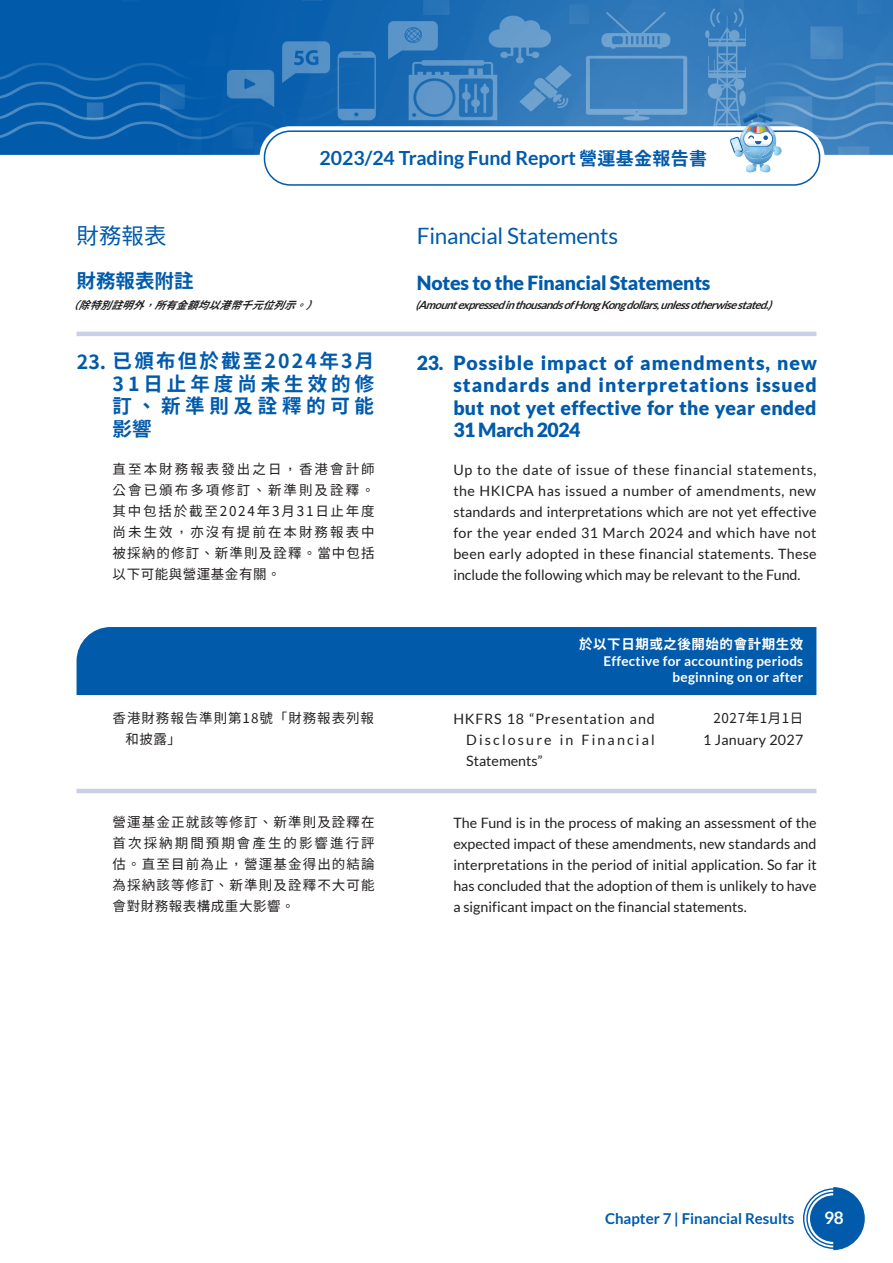
<style>
.page{position:relative;width:893px;height:1263px;background:#fff}
.page>*{position:absolute;margin:0;border:0;box-sizing:border-box;transform-origin:0 0}
.eBig{font:22.5px "Lato";letter-spacing:-.01em;color:#015aaa}
.中文大題{font:22.5px "Taipei Sans TC Beta";color:#015aaa}
.eBig-2{font:900 19.5px/22.5px "Lato";letter-spacing:-.01em;color:#015aaa;text-align:justify}
.中文大題-2{font:700 19.5px/22.5px "Taipei Sans TC Beta";letter-spacing:.115em;color:#015aaa;text-align:justify}
.t1{font:700 19.5px "Lato";color:#015aaa}
.t2{font:700 17.25px "Lato";color:#fff}
.t3{font:700 15px "Lato";color:#015aaa}
.eng{font:14.25px/21px "Lato";color:#231f20;text-align:justify}
.eng-2{font:14.25px "Lato";letter-spacing:.02em;color:#231f20}
.中文大題-3{font:13.5px/21px "Taipei Sans TC Beta";letter-spacing:.085em;color:#231f20;text-align:justify}
.eng-3{font:700 13.5px/16.2px "Lato";letter-spacing:.02em;color:#fff;text-align:right}
.中文大題-4{font:700 13.5px "Taipei Sans TC Beta";letter-spacing:.04em;color:#fff}
.中文大題-5{font:13.5px "Taipei Sans TC Beta";letter-spacing:.04em;color:#231f20}
.t4{font:italic 700 11.25px "Lato";color:#231f20}
.t5{font:italic 700 10.5px "Taipei Sans TC Beta";color:#231f20}
.s1{font-family:"Taipei Sans TC Beta";font-size:18px}
</style>
<div class="page">
<img style="left:0;top:0;width:893px;height:155px">
<svg style="left:803px;top:1187px;width:62px;height:63px"></svg>
<div style="left:260px;top:126px;width:564px;height:64px;background:#fff;border-radius:31px"></div>
<div style="left:264px;top:130px;width:556px;height:56px;border:2px solid #015aaa;border-radius:26px"></div>
<img style="left:743px;top:112px;width:30px;height:1px">
<svg style="left:731px;top:113px;width:52px;height:59px"></svg>
<hr style="left:77px;top:332px;width:739px;height:4px;background:#cacfe8">
<div style="left:77px;top:627px;width:739px;height:68px;background:#015aaa"></div>
<hr style="left:77px;top:789px;width:739px;height:4px;background:#cacfe8">
<p class="中文大題" style="left:77px;top:223px;width:91px">財務報表</p>
<p class="中文大題-2" style="left:77px;top:270px;width:118px">財務報表附註</p>
<h2 class="t1" style="left:320px;top:146px;width:389px">2023/24 Trading Fund Report <span class="s1">營運基金報告書</span></h2>
<p class="eBig" style="left:417px;top:224px;width:203px">Financial Statements</p>
<p class="eBig-2" style="left:417px;top:271px;width:295px">Notes to the Financial Statements</p>
<p class="t5" style="left:68px;top:299px;width:259px">（除特別註明外，所有金額均以港幣千元位列示。）</p>
<p class="t4" style="left:415px;top:299px;width:362px">(AmountexpressedinthousandsofHongKongdollars,unlessotherwisestated.)</p>
<p class="中文大題-2" style="left:77px;top:350px;width:299px">23. 已頒布但於截至2024年3月</p>
<p class="中文大題-2" style="left:113px;top:373px;width:263px">31日止年度尚未生效的修訂、新準則及詮釋的可能影響</p>
<p class="中文大題-3" style="left:113px;top:459px;width:264px">直至本財務報表發出之日，香港會計師公會已頒布多項修訂、新準則及詮釋。其中包括於截至2024年3月31日止年度尚未生效，亦沒有提前在本財務報表中被採納的修訂、新準則及詮釋。當中包括以下可能與營運基金有關。</p>
<p class="中文大題-3" style="left:125px;top:708px;width:250px;text-indent:-13px">香港財務報告準則第18號「財務報表列報和披露」</p>
<p class="eBig-2" style="left:417px;top:351px;width:28px">23.</p>
<p class="eBig-2" style="left:453px;top:351px;width:365px">Possible impact of amendments, new standards and interpretations issued but not yet effective for the year ended 31 March 2024</p>
<p class="eng" style="left:453px;top:459px;width:365px">Up to the date of issue of these financial statements, the HKICPA has issued a number of amendments, new standards and interpretations which are not yet effective for the year ended 31 March 2024 and which have not been early adopted in these financial statements. These include the following which may be relevant to the Fund.</p>
<p class="中文大題-4" style="left:579px;top:636px;width:226px">於以下日期或之後開始的會計期生效</p>
<p class="eng-3" style="left:603px;top:652px;width:201px">Effective for accounting periods beginning on or after</p>
<p class="中文大題-5" style="left:714px;top:711px;width:91px">2027年1月1日</p>
<p class="eng-2" style="left:703px;top:732px;width:102px">1 January 2027</p>
<p class="eng" style="left:466px;top:708px;width:190px;text-indent:-13px">HKFRS 18 “Presentation and Disclosure in Financial Statements”</p>
<p class="中文大題-3" style="left:113px;top:812px;width:264px">營運基金正就該等修訂、新準則及詮釋在首次採納期間預期會產生的影響進行評估。直至目前為止，營運基金得出的結論為採納該等修訂、新準則及詮釋不大可能會對財務報表構成重大影響。</p>
<p class="eng" style="left:453px;top:812px;width:365px">The Fund is in the process of making an assessment of the expected impact of these amendments, new standards and interpretations in the period of initial application. So far it has concluded that the adoption of them is unlikely to have a significant impact on the financial statements.</p>
<p class="t3" style="left:605px;top:1210px;width:191px">Chapter 7 | Financial Results</p>
<p class="t2" style="left:824px;top:1207px;width:21px">98</p>
</div>
